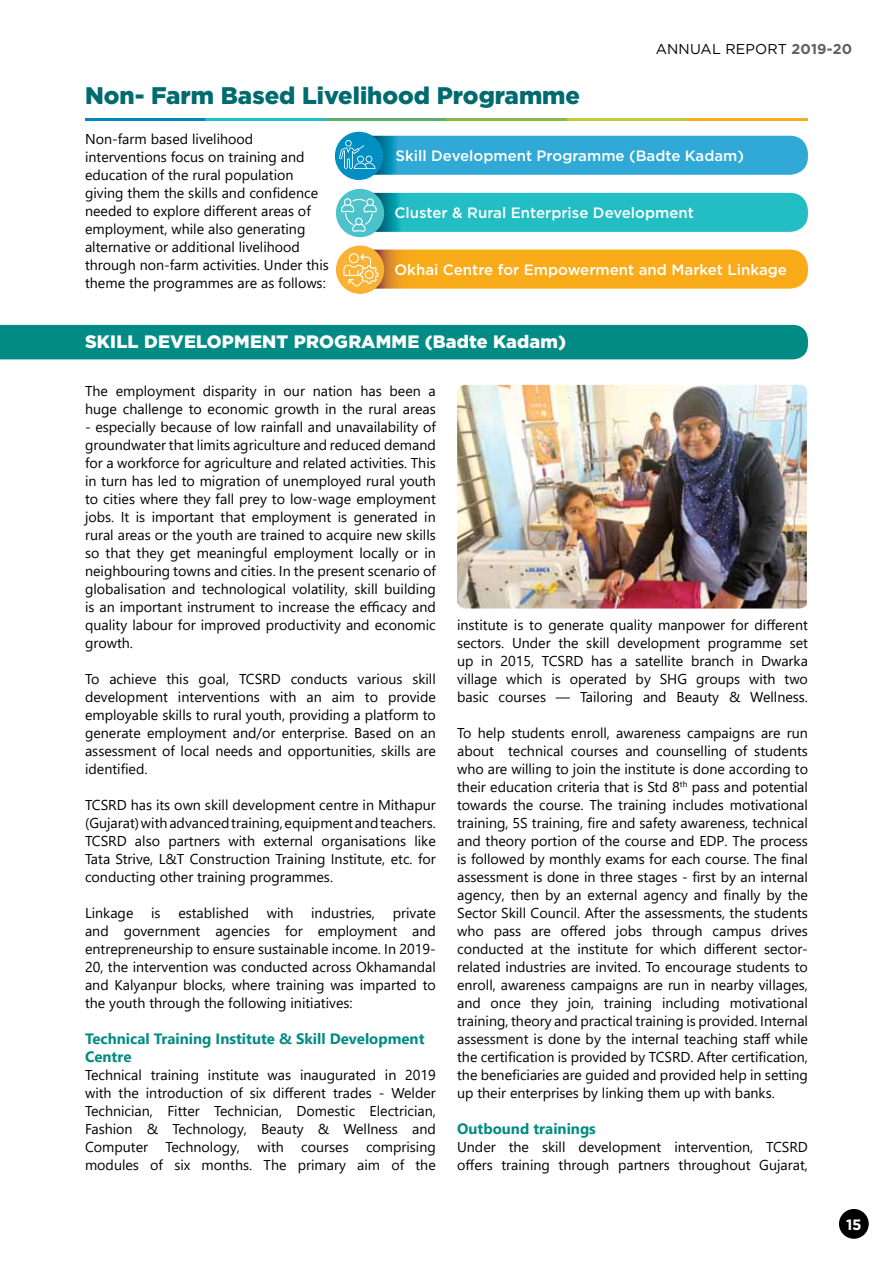
<style>
.page{position:relative;width:893px;height:1263px;background:#fff}
.page>*{position:absolute;margin:0;border:0;box-sizing:border-box;transform-origin:0 0}
.t1{font:900 24px "Gotham";color:#006b6f}
.t2{font:900 18px "Gotham";letter-spacing:.01em;color:#fff}
.t3{font:500 15px "Gotham";color:#fff}
.t4{font:700 15px/18px "Segoe UI";color:#008c84}
.t5{font:700 15px "Gotham";color:#fff}
.t6{font:14.25px/18px "Segoe UI";color:#000;text-align:justify}
.t7{font:14.25px "Gotham";letter-spacing:.01em;color:#000}
.s1{font-weight:700;color:#616161}
</style>
<div class="page">
<div style="left:839px;top:1209px;width:30px;height:30px;background:#000;border-radius:50%"></div>
<div style="left:0;top:325px;width:808px;height:34px;background:#008c84"></div>
<img style="left:457px;top:385px;width:350px;height:223px">
<div style="left:336px;top:246px;width:48px;height:48px;background:#fab234;border-radius:50%"></div>
<svg style="left:343px;top:250px;width:465px;height:39px;background:#f7ac23"></svg>
<div style="left:336px;top:189px;width:48px;height:48px;background:#4cc3ca;border-radius:50%"></div>
<svg style="left:341px;top:193px;width:467px;height:39px;background:#29bcc4"></svg>
<div style="left:335px;top:132px;width:48px;height:48px;background:#008fc3;border-radius:50%"></div>
<svg style="left:339px;top:136px;width:469px;height:39px;background:#30a8d4"></svg>
<hr style="left:85px;top:118px;width:121px;height:2px;background:#0087bf">
<hr style="left:205px;top:118px;width:121px;height:2px;background:#24bec5">
<hr style="left:326px;top:118px;width:120px;height:2px;background:#5ead6e">
<hr style="left:446px;top:118px;width:121px;height:2px;background:#87bc40">
<hr style="left:567px;top:118px;width:121px;height:2px;background:#c2cb3b">
<hr style="left:687px;top:118px;width:121px;height:2px;background:#f9ab1a">
<p class="t7" style="left:656px;top:40px;width:198px">ANNUAL REPORT <span class="s1">2019-20</span></p>
<p class="t1" style="left:85px;top:82px;width:497px">Non- Farm Based Livelihood Programme</p>
<p class="t6" style="left:85px;top:129px;width:245px;text-align:left">Non-farm based livelihood interventions focus on training and education of the rural population giving them the skills and confidence needed to explore different areas of employment, while also generating alternative or additional livelihood through non-farm activities. Under this theme the programmes are as follows:</p>
<p class="t3" style="left:396px;top:146px;width:350px">Skill Development Programme (Badte Kadam)</p>
<p class="t3" style="left:395px;top:203px;width:301px">Cluster &amp; Rural Enterprise Development</p>
<p class="t3" style="left:395px;top:260px;width:394px">Okhai Centre for Empowerment and Market Linkage</p>
<p class="t2" style="left:85px;top:331px;width:483px">Skill Development Programme (Badte Kadam)</p>
<p class="t6" style="left:85px;top:381px;width:352px">The employment disparity in our nation has been a huge challenge to economic growth in the rural areas</p>
<p class="t6" style="left:85px;top:417px;width:352px">- especially because of low rainfall and unavailability of groundwater that limits agriculture and reduced demand for a workforce for agriculture and related activities. This in turn has led to migration of unemployed rural youth to cities where they fall prey to low-wage employment jobs. It is important that employment is generated in rural areas or the youth are trained to acquire new skills so that they get meaningful employment locally or in neighbouring towns and cities. In the present scenario of globalisation and technological volatility, skill building is an important instrument to increase the efficacy and quality labour for improved productivity and economic growth.</p>
<p class="t6" style="left:85px;top:669px;width:352px">To achieve this goal, TCSRD conducts various skill development interventions with an aim to provide employable skills to rural youth, providing a platform to generate employment and/or enterprise. Based on an assessment of local needs and opportunities, skills are identified.</p>
<p class="t6" style="left:85px;top:795px;width:352px">TCSRD has its own skill development centre in Mithapur (Gujarat) with advanced training, equipment and teachers.<br>TCSRD also partners with external organisations like Tata Strive, L&amp;T Construction Training Institute, etc. for conducting other training programmes.</p>
<p class="t6" style="left:85px;top:903px;width:352px">Linkage is established with industries, private and government agencies for employment and entrepreneurship to ensure sustainable income. In 2019- 20, the intervention was conducted across Okhamandal and Kalyanpur blocks, where training was imparted to the youth through the following initiatives:</p>
<p class="t4" style="left:85px;top:1028px;width:341px">Technical Training Institute &amp; Skill Development<br>Centre</p>
<p class="t6" style="left:85px;top:1065px;width:352px">Technical training institute was inaugurated in 2019 with the introduction of six different trades - Welder Technician, Fitter Technician, Domestic Electrician, Fashion &amp; Technology, Beauty &amp; Wellness and Computer Technology, with courses comprising modules of six months. The primary aim of the</p>
<p class="t6" style="left:457px;top:615px;width:352px">institute is to generate quality manpower for different sectors. Under the skill development programme set up in 2015, TCSRD has a satellite branch in Dwarka village which is operated by SHG groups with two basic courses — Tailoring and Beauty &amp; Wellness.</p>
<p class="t6" style="left:457px;top:723px;width:352px">To help students enroll, awareness campaigns are run about technical courses and counselling of students who are willing to join the institute is done according to their education criteria that is Std 8<sup>th</sup> pass and potential towards the course. The training includes motivational training, 5S training, fire and safety awareness, technical and theory portion of the course and EDP. The process is followed by monthly exams for each course. The final assessment is done in three stages - first by an internal agency, then by an external agency and finally by the Sector Skill Council. After the assessments, the students who pass are offered jobs through campus drives conducted at the institute for which different sector&shy;related industries are invited. To encourage students to enroll, awareness campaigns are run in nearby villages, and once they join, training including motivational training, theory and practical training is provided. Internal assessment is done by the internal teaching staff while the certification is provided by TCSRD. After certification, the beneficiaries are guided and provided help in setting up their enterprises by linking them up with banks.</p>
<p class="t4" style="left:457px;top:1118px;width:140px">Outbound trainings</p>
<p class="t6" style="left:457px;top:1137px;width:352px">Under the skill development intervention, TCSRD offers training through partners throughout Gujarat,</p>
<p class="t5" style="left:846px;top:1216px;width:17px">15</p>
</div>
